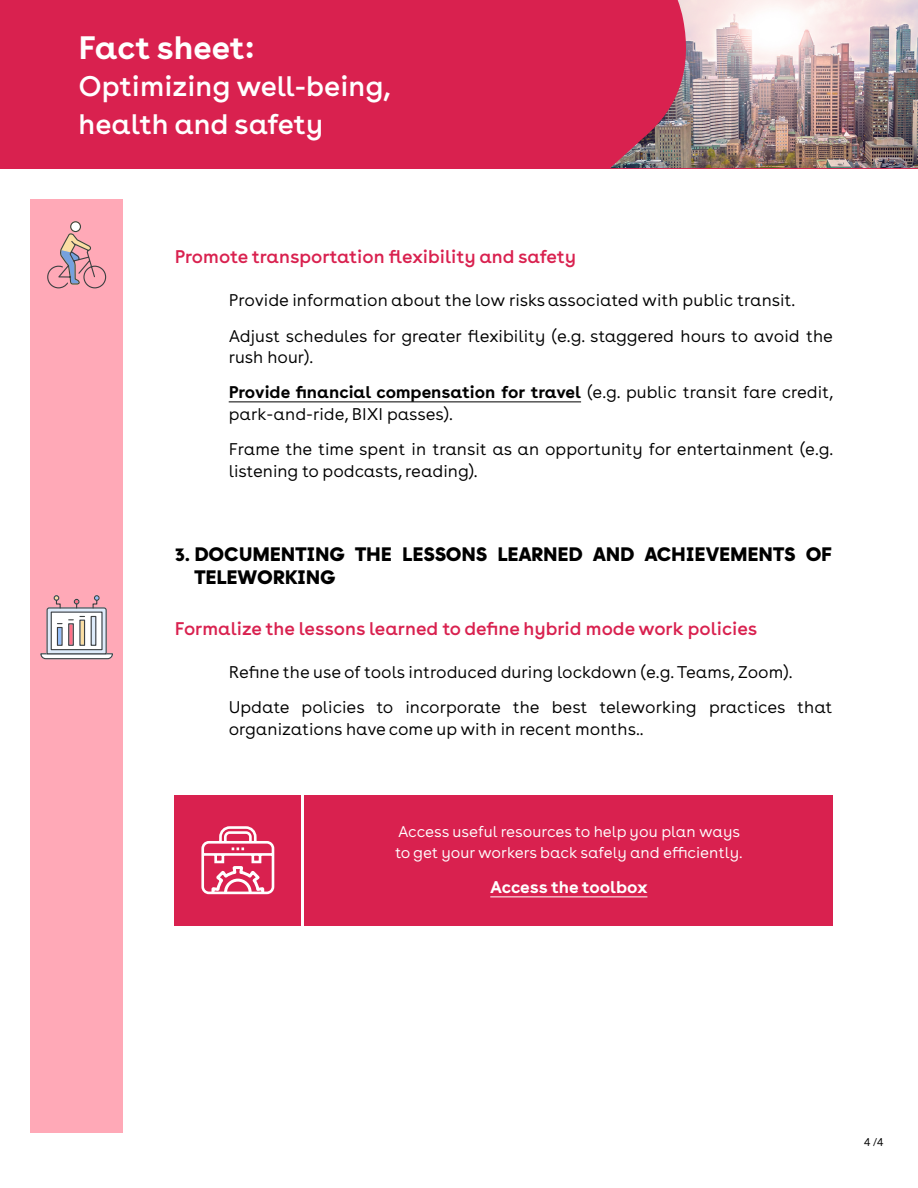
<style>
.page{position:relative;width:918px;height:1188px;background:#fff}
.page>*{position:absolute;margin:0;border:0;box-sizing:border-box;transform-origin:0 0}
.t1{font:700 34.5px "Buenos Aires";color:#fff}
.t2{font:30px/37.5px "Buenos Aires";color:#fff}
.t3{font:19.5px "Buenos Aires";color:#d9214f}
.t4{font:900 19.5px/23.4px "Strawford";letter-spacing:-.01em;color:#000}
.t5{font:300 18px/35.1px "Buenos Aires";color:#000}
.t6{font:700 18px "Buenos Aires";color:#fff}
.t7{font:300 16.5px/21.6px "Buenos Aires";color:#fff}
.t8{font:300 12px "Buenos Aires";color:#000}
.s1{font-weight:700}
</style>
<div class="page">
<div style="left:31px;top:199px;width:92px;height:934px;background:#ffa9b7"></div>
<hr style="left:229px;top:401px;width:352px;height:1px;background:#000">
<div style="left:0;top:0;width:918px;height:168px;background:#d9214f"></div>
<img style="left:610px;top:0;width:308px;height:168px">
<svg style="left:40px;top:221px;width:73px;height:439px"></svg>
<div style="left:305px;top:795px;width:528px;height:131px;background:#d9214f"></div>
<hr style="left:490px;top:896px;width:157px;height:1px;background:#fff">
<div style="left:175px;top:795px;width:126px;height:131px;background:#d9214f"></div>
<svg style="left:201px;top:826px;width:74px;height:69px"></svg>
<h1 class="t1" style="left:78px;top:24px;width:177px">Fact sheet:</h1>
<h2 class="t2" style="left:78px;top:67px;width:314px">Optimizing well-being, health and safety</h2>
<p class="t3" style="left:175px;top:244px;width:403px">Promote transportation flexibility and safety</p>
<p class="t5" style="left:229px;top:283px;width:606px">Provide information about the low risks associated with public transit.<br>Adjust schedules for greater flexibility (e.g. staggered hours to avoid the</p>
<p class="t5" style="left:229px;top:339px;width:606px">rush hour).<br><span class="s1">Provide financial compensation for travel</span> (e.g. public transit fare credit,</p>
<p class="t5" style="left:229px;top:396px;width:606px">park-and-ride, BIXI passes).<br>Frame the time spent in transit as an opportunity for entertainment (e.g.</p>
<p class="t5" style="left:229px;top:453px;width:251px">listening to podcasts, reading).</p>
<p class="t4" style="left:194px;top:543px;width:640px;text-indent:-20px">3. DOCUMENTING THE LESSONS LEARNED AND ACHIEVEMENTS OF<br>TELEWORKING</p>
<p class="t3" style="left:175px;top:616px;width:584px">Formalize the lessons learned to define hybrid mode work policies</p>
<p class="t5" style="left:229px;top:654px;width:605px">Refine the use of tools introduced during lockdown (e.g. Teams, Zoom).<br>Update policies to incorporate the best teleworking practices that</p>
<p class="t5" style="left:229px;top:711px;width:416px">organizations have come up with in recent months..</p>
<p class="t7" style="left:395px;top:820px;width:349px">Access useful resources to help you plan ways to get your workers back safely and efficiently.</p>
<p class="t6" style="left:490px;top:875px;width:159px">Access the toolbox</p>
<p class="t8" style="left:864px;top:1134px;width:21px">4/4</p>
</div>
